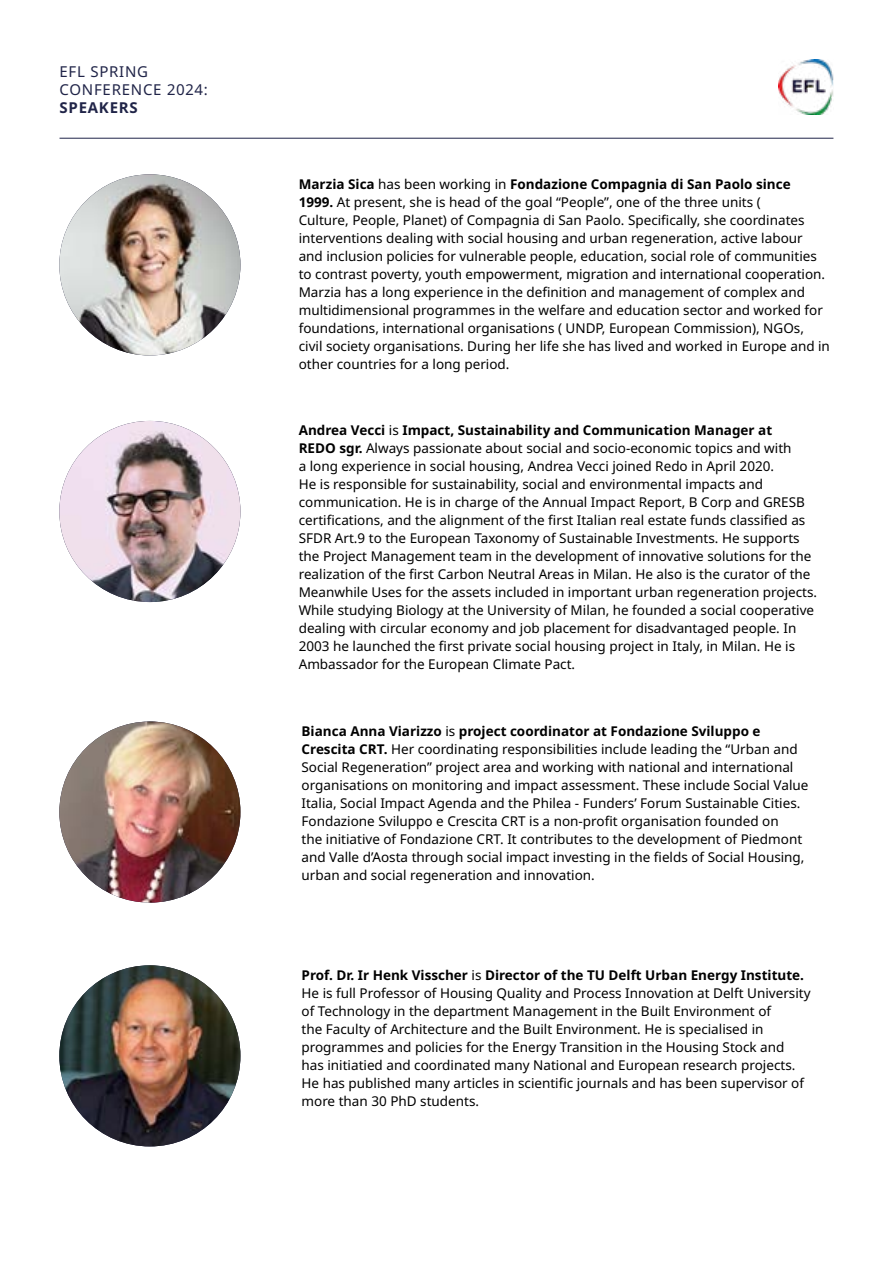
<style>
.page{position:relative;width:893px;height:1263px;background:#fff}
.page>*{position:absolute;margin:0;border:0;box-sizing:border-box;transform-origin:0 0}
.t1{font:15px/18px "Noto Sans";letter-spacing:.05em;color:#202448}
.t2{font:700 15px "Noto Sans";letter-spacing:.05em;color:#202448}
.t3{font:13.5px/18px "Noto Sans";color:#000}
.s1{font-weight:700}
</style>
<div class="page">
<img style="left:778px;top:60px;width:55px;height:55px">
<hr style="left:60px;top:138px;width:773px;height:1px;background:#202448">
<img style="left:59px;top:421px;width:181px;height:181px;border-radius:91px">
<img style="left:59px;top:174px;width:181px;height:181px;border-radius:91px">
<img style="left:59px;top:721px;width:181px;height:182px;border-radius:91px">
<img style="left:59px;top:965px;width:181px;height:181px;border-radius:91px">
<p class="t1" style="left:60px;top:63px;width:150px">EFL SPRING<br>CONFERENCE 2024:</p>
<p class="t2" style="left:60px;top:99px;width:80px">SPEAKERS</p>
<p class="t3" style="left:299px;top:175px;width:533px"><span class="s1">Marzia Sica</span> has been working in <span class="s1">Fondazione Compagnia di San Paolo since<br>1999.</span> At present, she is head of the goal “People”, one of the three units (<br>Culture, People, Planet) of Compagnia di San Paolo. Specifically, she coordinates interventions dealing with social housing and urban regeneration, active labour and inclusion policies for vulnerable people, education, social role of communities to contrast poverty, youth empowerment, migration and international cooperation.<br>Marzia has a long experience in the definition and management of complex and multidimensional programmes in the welfare and education sector and worked for foundations, international organisations ( UNDP, European Commission), NGOs, civil society organisations. During her life she has lived and worked in Europe and in other countries for a long period.</p>
<p class="t3" style="left:299px;top:422px;width:520px"><span class="s1">Andrea Vecci</span> is <span class="s1">Impact, Sustainability and Communication Manager at<br>REDO sgr.</span> Always passionate about social and socio-economic topics and with<br>a long experience in social housing, Andrea Vecci joined Redo in April 2020.<br>He is responsible for sustainability, social and environmental impacts and communication. He is in charge of the Annual Impact Report, B Corp and GRESB certifications, and the alignment of the first Italian real estate funds classified as SFDR Art.9 to the European Taxonomy of Sustainable Investments. He supports the Project Management team in the development of innovative solutions for the realization of the first Carbon Neutral Areas in Milan. He also is the curator of the Meanwhile Uses for the assets included in important urban regeneration projects.<br>While studying Biology at the University of Milan, he founded a social cooperative dealing with circular economy and job placement for disadvantaged people. In 2003 he launched the first private social housing project in Italy, in Milan. He is Ambassador for the European Climate Pact.</p>
<p class="t3" style="left:302px;top:722px;width:508px"><span class="s1">Bianca Anna Viarizzo</span> is <span class="s1">project coordinator at Fondazione Sviluppo e Crescita CRT.</span> Her coordinating responsibilities include leading the “Urban and Social Regeneration” project area and working with national and international organisations on monitoring and impact assessment. These include Social Value Italia, Social Impact Agenda and the Philea - Funders’ Forum Sustainable Cities.<br>Fondazione Sviluppo e Crescita CRT is a non-profit organisation founded on<br>the initiative of Fondazione CRT. It contributes to the development of Piedmont and Valle d’Aosta through social impact investing in the fields of Social Housing, urban and social regeneration and innovation.</p>
<p class="t3" style="left:302px;top:966px;width:511px"><span class="s1">Prof. Dr. Ir Henk Visscher</span> is <span class="s1">Director of the TU Delft Urban Energy Institute.<br></span>He is full Professor of Housing Quality and Process Innovation at Delft University of Technology in the department Management in the Built Environment of<br>the Faculty of Architecture and the Built Environment. He is specialised in programmes and policies for the Energy Transition in the Housing Stock and<br>has initiatied and coordinated many National and European research projects.<br>He has published many articles in scientific journals and has been supervisor of more than 30 PhD students.</p>
</div>
